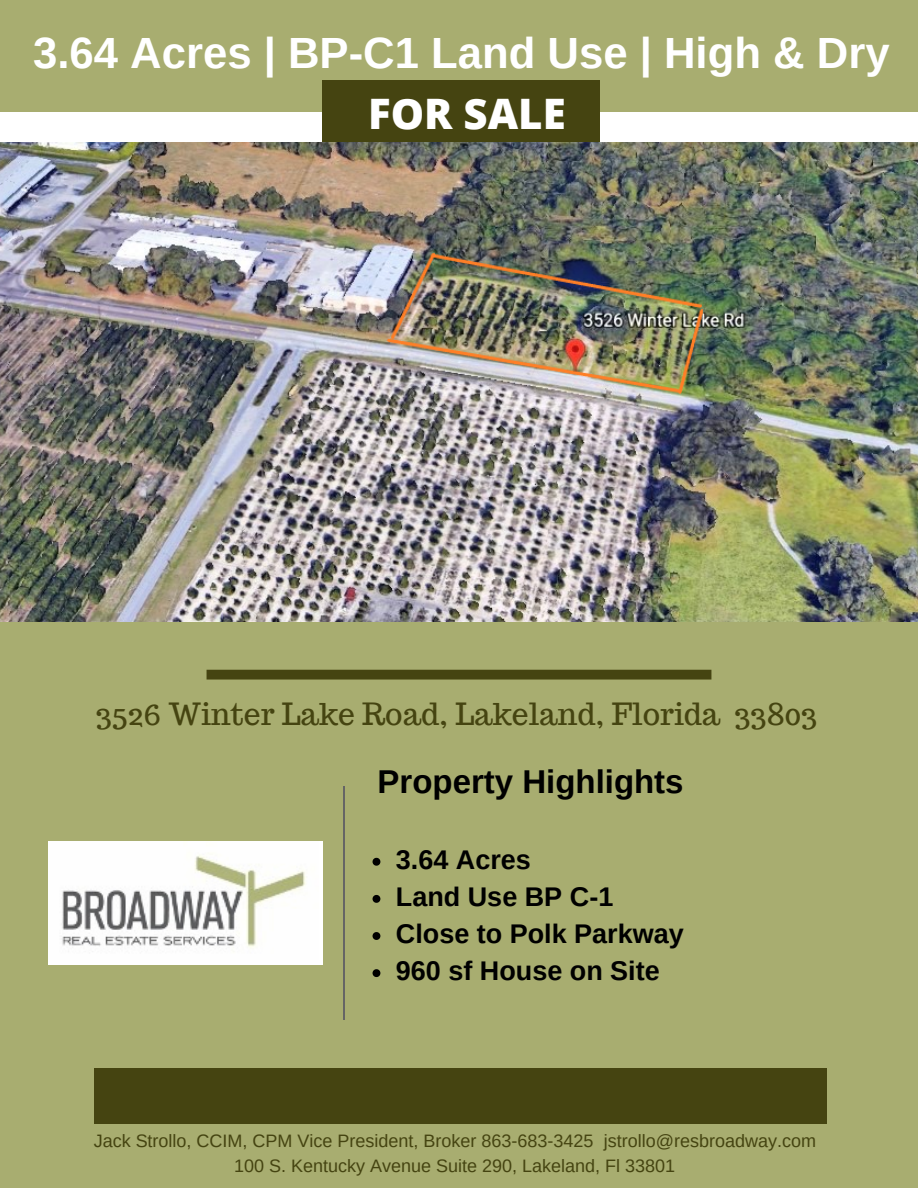
<style>
.page{position:relative;width:918px;height:1188px;background:#a8ad70}
.page>*{position:absolute;margin:0;border:0;box-sizing:border-box;transform-origin:0 0}
.t1{font:700 43.65px "Arimo";color:#fff}
.t2{font:800 42px "Open Sans";color:#fff}
.t3{font:700 33px "Arimo";color:#000}
.t4{font:30px "Trocchi";color:#454411}
.t5{font:700 27px "Arimo";color:#000}
.t6{font:18px "Arimo";color:#454411}
</style>
<div class="page">
<img style="left:0;top:142px;width:918px;height:480px">
<div style="left:0;top:0;width:918px;height:142px;background:#fff"></div>
<div style="left:0;top:0;width:918px;height:112px;background:#a8ad70"></div>
<div style="left:94px;top:1069px;width:506px;height:55px;background:#454411"></div>
<div style="left:575px;top:1069px;width:252px;height:55px;background:#454411"></div>
<div style="left:322px;top:80px;width:278px;height:62px;background:#454411"></div>
<hr style="left:344px;top:786px;width:1px;height:234px;background:#656565">
<svg style="left:207px;top:670px;width:504px;height:10px"></svg>
<img style="left:48px;top:841px;width:275px;height:124px">
<svg style="left:373px;top:858px;width:7px;height:8px"></svg>
<svg style="left:373px;top:895px;width:7px;height:8px"></svg>
<svg style="left:373px;top:932px;width:7px;height:8px"></svg>
<svg style="left:373px;top:969px;width:7px;height:8px"></svg>
<p class="t1" style="left:33px;top:29px;width:858px">3.64 Acres | BP-C1 Land Use | High &amp; Dry</p>
<p class="t2" style="left:368px;top:84px;width:199px">FOR SALE</p>
<p class="t4" style="left:96px;top:694px;width:723px">3526 Winter Lake Road, Lakeland, Florida 33803</p>
<p class="t3" style="left:378px;top:763px;width:308px">Property Highlights</p>
<p class="t5" style="left:396px;top:845px;width:137px">3.64 Acres</p>
<p class="t5" style="left:396px;top:882px;width:219px">Land Use BP C-1</p>
<p class="t5" style="left:396px;top:919px;width:289px">Close to Polk Parkway</p>
<p class="t5" style="left:396px;top:956px;width:265px">960 sf House on Site</p>
<p class="t6" style="left:94px;top:1131px;width:724px">Jack Strollo, CCIM, CPM Vice President, Broker 863-683-3425 jstrollo@resbroadway.com</p>
<p class="t6" style="left:234px;top:1155px;width:442px">100 S. Kentucky Avenue Suite 290, Lakeland, Fl 33801</p>
</div>
